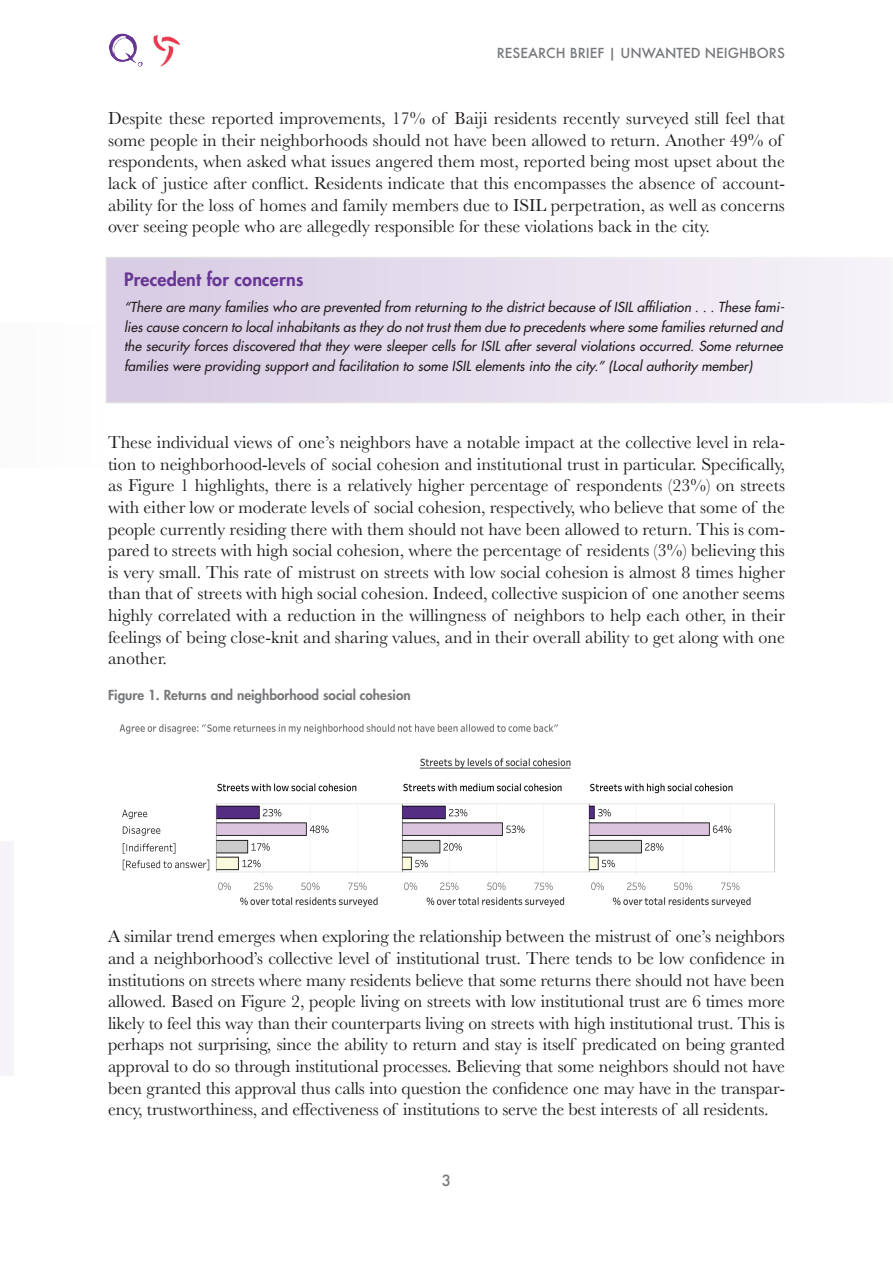
<style>
.page{position:relative;width:893px;height:1263px;background:#fff}
.page>*{position:absolute;margin:0;border:0;box-sizing:border-box;transform-origin:0 0}
.t1{font:18px/21.6px "Baskerville";color:#231f20;text-align:justify}
.t2{font:800 18px "Futura";letter-spacing:.01em;color:#683796}
.t3{font:500 15px "Futura";color:#76787b}
.t4{font:italic 13.5px/19.5px "Futura";letter-spacing:.01em;color:#231f20;text-align:justify}
.t5{font:800 13.5px "Futura";color:#76787b}
.t6{font:500 13.5px "Futura";color:#76787b}
</style>
<div class="page">
<img style="left:108px;top:33px;width:35px;height:34px">
<img style="left:153px;top:35px;width:27px;height:32px">
<svg style="left:105px;top:321px;width:1px;height:82px"></svg>
<div style="left:0;top:842px;width:12px;height:233px;background:#f6f3f8"></div>
<img style="left:119px;top:724px;width:656px;height:183px">
<div style="left:106px;top:257px;width:787px;height:146px;background:linear-gradient(to right,#d7cbe3,#f6f3f9)"></div>
<p class="t6" style="left:497px;top:44px;width:290px">RESEARCH BRIEF | UNWANTED NEIGHBORS</p>
<p class="t1" style="left:108px;top:108px;width:678px;text-align:left">Despite these reported improvements, 17% of Baiji residents recently surveyed still feel that some people in their neighborhoods should not have been allowed to return. Another 49% of respondents, when asked what issues angered them most, reported being most upset about the lack of justice after conflict. Residents indicate that this encompasses the absence of account&shy;ability for the loss of homes and family members due to ISIL perpetration, as well as concerns over seeing people who are allegedly responsible for these violations back in the city.</p>
<p class="t2" style="left:124px;top:268px;width:181px">Precedent for concerns</p>
<p class="t4" style="left:124px;top:297px;width:661px">“There are many families who are prevented from returning to the district because of ISIL affiliation . . . These fami&shy;lies cause concern to local inhabitants as they do not trust them due to precedents where some families returned and the security forces discovered that they were sleeper cells for ISIL after several violations occurred. Some returnee families were providing support and facilitation to some ISIL elements into the city.” (Local authority member)</p>
<p class="t1" style="left:108px;top:432px;width:678px">These individual views of one’s neighbors have a notable impact at the collective level in rela&shy;tion to neighborhood-levels of social cohesion and institutional trust in particular. Specifically, as Figure 1 highlights, there is a relatively higher percentage of respondents (23%) on streets with either low or moderate levels of social cohesion, respectively, who believe that some of the people currently residing there with them should not have been allowed to return. This is com&shy;pared to streets with high social cohesion, where the percentage of residents (3%) believing this is very small. This rate of mistrust on streets with low social cohesion is almost 8 times higher than that of streets with high social cohesion. Indeed, collective suspicion of one another seems highly correlated with a reduction in the willingness of neighbors to help each other, in their feelings of being close-knit and sharing values, and in their overall ability to get along with one another.</p>
<p class="t5" style="left:108px;top:687px;width:304px">Figure 1. Returns and neighborhood social cohesion</p>
<p class="t1" style="left:108px;top:926px;width:678px">A similar trend emerges when exploring the relationship between the mistrust of one’s neighbors and a neighborhood’s collective level of institutional trust. There tends to be low confidence in institutions on streets where many residents believe that some returns there should not have been allowed. Based on Figure 2, people living on streets with low institutional trust are 6 times more likely to feel this way than their counterparts living on streets with high institutional trust. This is perhaps not surprising, since the ability to return and stay is itself predicated on being granted approval to do so through institutional processes. Believing that some neighbors should not have been granted this approval thus calls into question the confidence one may have in the transpar&shy;ency, trustworthiness, and effectiveness of institutions to serve the best interests of all residents.</p>
<p class="t3" style="left:442px;top:1170px;width:11px">3</p>
</div>
